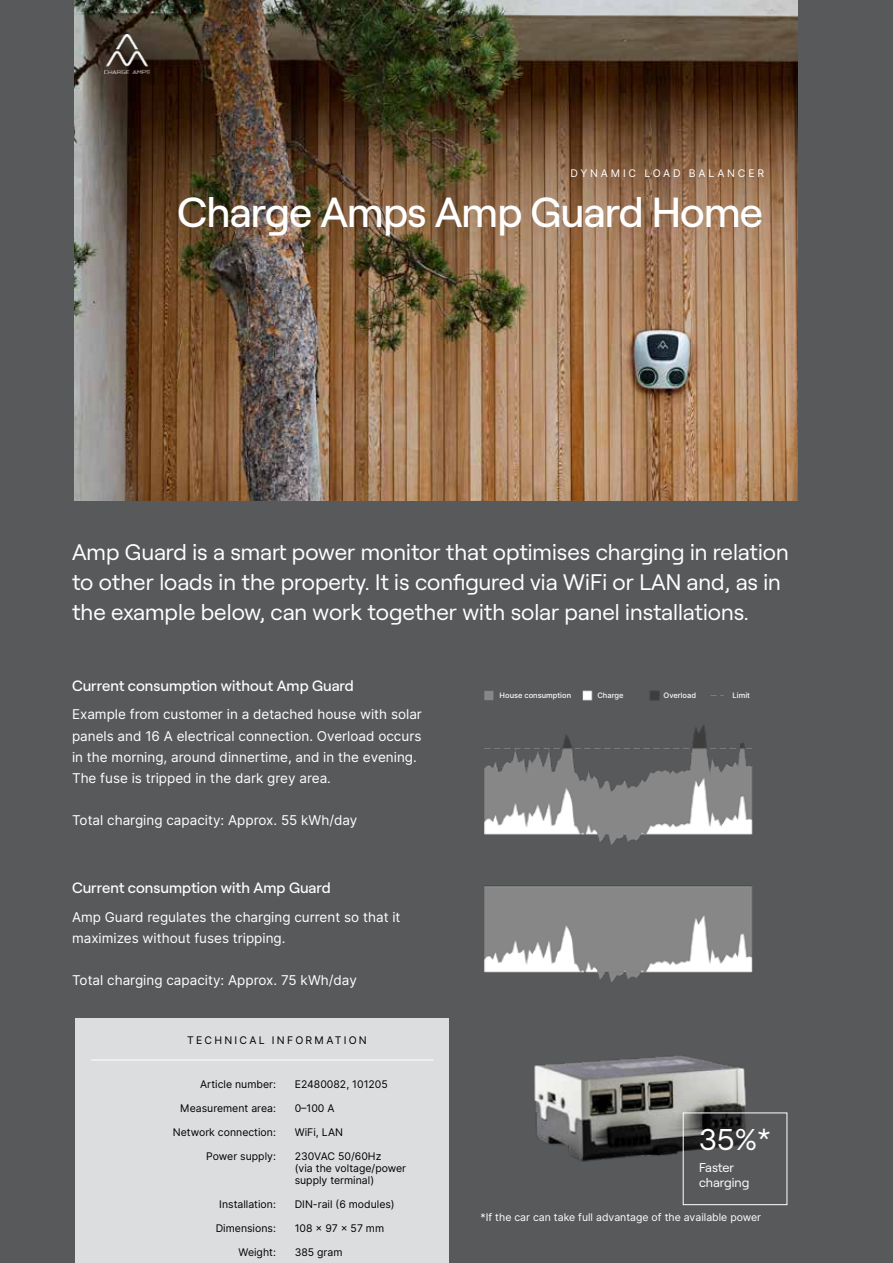
<style>
.page{position:relative;width:893px;height:1263px;background:#58595b}
.page>*{position:absolute;margin:0;border:0;box-sizing:border-box;transform-origin:0 0}
.t1{font:500 42px "Roobert";letter-spacing:-.02em;color:#fff}
.t2{font:30px "Roobert";color:#fff}
.t3{font:22.5px/30px "Roobert";color:#fff}
.t4{font:500 15px "Roobert";color:#fff}
.t5{font:13.5px/21px "Inter";color:#fff}
.t6{font:12.75px/15.3px "Roobert";color:#fff}
.t7{font:10.5px/12px "Inter";color:#000}
.t8{font:10.5px "Inter";color:#fff}
.t9{font:10.5px "Inter";letter-spacing:.21em;color:#000}
.t10{font:10.5px "Inter";letter-spacing:.26em;color:#fff}
.t11{font:500 7.5px "Inter";color:#fff}
</style>
<div class="page">
<img style="left:75px;top:0;width:723px;height:500px">
<img style="left:534px;top:1056px;width:212px;height:121px">
<img style="left:484px;top:690px;width:269px;height:292px">
<div style="left:683px;top:1112px;width:104px;height:93px;border:1px solid #fff"></div>
<div style="left:75px;top:1018px;width:374px;height:245px;background:#dcddde"></div>
<hr style="left:91px;top:1060px;width:343px;height:1px;background:#fff">
<div style="left:500px;top:688px;width:78px;height:14px;background:#58595b"></div>
<div style="left:593px;top:688px;width:52px;height:13px;background:#58595b"></div>
<div style="left:662px;top:688px;width:43px;height:13px;background:#58595b"></div>
<div style="left:728px;top:688px;width:42px;height:14px;background:#58595b"></div>
<img style="left:104px;top:34px;width:45px;height:40px">
<p class="t10" style="left:570px;top:166px;width:195px">DYNAMIC LOAD BALANCER</p>
<h1 class="t1" style="left:177px;top:181px;width:587px">Charge Amps Amp Guard Home</h1>
<h3 class="t3" style="left:72px;top:535px;width:718px">Amp Guard is a smart power monitor that optimises charging in relation to other loads in the property. It is configured via WiFi or LAN and, as in the example below, can work together with solar panel installations.</h3>
<p class="t4" style="left:72px;top:674px;width:283px">Current consumption without Amp Guard</p>
<p class="t5" style="left:72px;top:703px;width:351px">Example from customer in a detached house with solar panels and 16 A electrical connection. Overload occurs in the morning, around dinnertime, and in the evening.<br>The fuse is tripped in the dark grey area.</p>
<p class="t5" style="left:72px;top:808px;width:287px">Total charging capacity: Approx. 55 kWh/day</p>
<p class="t4" style="left:72px;top:877px;width:260px">Current consumption with Amp Guard</p>
<p class="t5" style="left:72px;top:906px;width:330px">Amp Guard regulates the charging current so that it maximizes without fuses tripping.</p>
<p class="t5" style="left:72px;top:969px;width:286px">Total charging capacity: Approx. 75 kWh/day</p>
<p class="t9" style="left:187px;top:1032px;width:181px">TECHNICAL INFORMATION</p>
<p class="t7" style="left:295px;top:1078px;width:95px">E2480082, 101205</p>
<p class="t7" style="left:295px;top:1102px;width:41px">0–100 A</p>
<p class="t7" style="left:295px;top:1126px;width:50px">WiFi, LAN</p>
<p class="t7" style="left:295px;top:1150px;width:113px">230VAC 50/60Hz<br>(via the voltage/power supply terminal)</p>
<p class="t7" style="left:295px;top:1198px;width:102px">DIN-rail (6 modules)</p>
<p class="t7" style="left:295px;top:1222px;width:91px">108 x 97 x 57 mm</p>
<p class="t7" style="left:295px;top:1246px;width:49px">385 gram</p>
<p class="t7" style="left:200px;top:1078px;width:77px">Article number:</p>
<p class="t7" style="left:180px;top:1102px;width:97px">Measurement area:</p>
<p class="t7" style="left:173px;top:1126px;width:105px">Network connection:</p>
<p class="t7" style="left:206px;top:1150px;width:71px">Power supply:</p>
<p class="t7" style="left:219px;top:1198px;width:58px">Installation:</p>
<p class="t7" style="left:216px;top:1222px;width:62px">Dimensions:</p>
<p class="t7" style="left:239px;top:1246px;width:39px">Weight:</p>
<p class="t11" style="left:500px;top:690px;width:73px">House consumption</p>
<p class="t11" style="left:597px;top:690px;width:28px">Charge</p>
<p class="t11" style="left:664px;top:690px;width:34px">Overload</p>
<p class="t11" style="left:733px;top:690px;width:19px">Limit</p>
<h2 class="t2" style="left:699px;top:1117px;width:74px">35%*</h2>
<p class="t6" style="left:699px;top:1159px;width:52px">Faster charging</p>
<p class="t8" style="left:480px;top:1210px;width:282px">*If the car can take full advantage of the available power</p>
</div>
